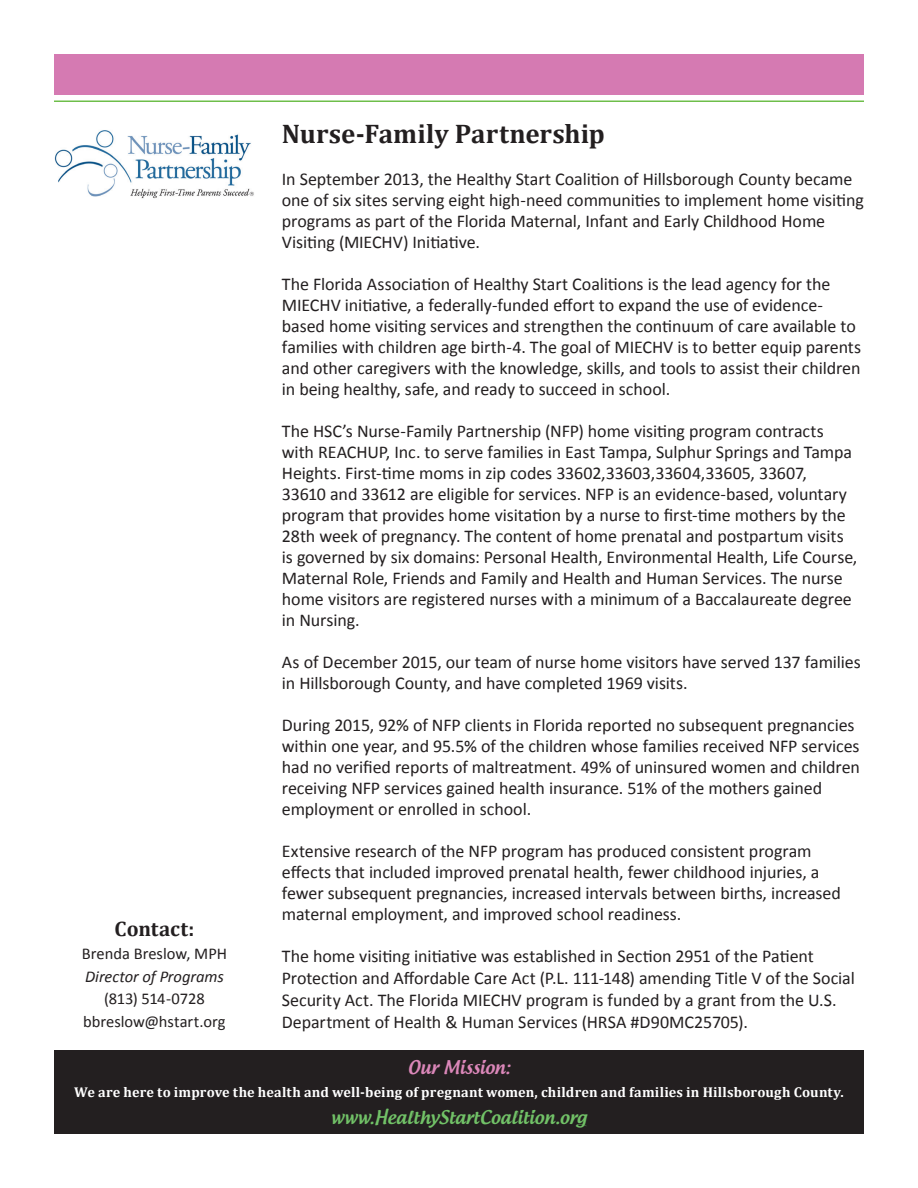
<style>
.page{position:relative;width:918px;height:1188px;background:#fff}
.page>*{position:absolute;margin:0;border:0;box-sizing:border-box;transform-origin:0 0}
.t1{font:700 27px "Cambria";letter-spacing:.005em;color:#231f20}
.t2{font:700 21px "Cambria";letter-spacing:-.005em;color:#231f20}
.t3{font:18px/21px "Calibri";letter-spacing:-.005em;color:#231f20}
.t4{font:500 18px "Androgyne";color:#71c167}
.t5{font:500 18px "Androgyne";letter-spacing:-.005em;color:#db87b9}
.t6{font:16.5px/22.5px "Calibri";letter-spacing:-.005em;color:#231f20;text-align:center}
.t7{font:italic 16.5px "Calibri";letter-spacing:-.005em;color:#231f20}
.t8{font:700 14.25px "Cambria";letter-spacing:.015em;color:#fff}
</style>
<div class="page">
<div style="left:54px;top:54px;width:810px;height:40px;background:#d57ab2"></div>
<hr style="left:54px;top:100px;width:810px;height:2px;background:#6ebe4a">
<div style="left:54px;top:1051px;width:810px;height:83px;background:#231f20"></div>
<img style="left:54px;top:130px;width:200px;height:69px">
<p class="t2" style="left:115px;top:917px;width:81px">Contact:</p>
<p class="t6" style="left:82px;top:941px;width:147px">Brenda Breslow, MPH</p>
<p class="t7" style="left:85px;top:966px;width:140px">Director of Programs</p>
<p class="t6" style="left:83px;top:987px;width:144px">(813) 514-0728 bbreslow@hstart.org</p>
<h1 class="t1" style="left:282px;top:117px;width:325px">Nurse-Family Partnership</h1>
<p class="t3" style="left:282px;top:167px;width:584px">In September 2013, the Healthy Start Coalition of Hillsborough County became one of six sites serving eight high-need communities to implement home visiting programs as part of the Florida Maternal, Infant and Early Childhood Home Visiting (MIECHV) Initiative.</p>
<p class="t3" style="left:282px;top:272px;width:581px">The Florida Association of Healthy Start Coalitions is the lead agency for the MIECHV initiative, a federally-funded effort to expand the use of evidence&shy;based home visiting services and strengthen the continuum of care available to families with children age birth-4. The goal of MIECHV is to better equip parents and other caregivers with the knowledge, skills, and tools to assist their children in being healthy, safe, and ready to succeed in school.</p>
<p class="t3" style="left:282px;top:419px;width:577px">The HSC’s Nurse-Family Partnership (NFP) home visiting program contracts with REACHUP, Inc. to serve families in East Tampa, Sulphur Springs and Tampa Heights. First-time moms in zip codes 33602,33603,33604,33605, 33607,<br>33610 and 33612 are eligible for services. NFP is an evidence-based, voluntary program that provides home visitation by a nurse to first-time mothers by the 28th week of pregnancy. The content of home prenatal and postpartum visits is governed by six domains: Personal Health, Environmental Health, Life Course, Maternal Role, Friends and Family and Health and Human Services. The nurse home visitors are registered nurses with a minimum of a Baccalaureate degree in Nursing.</p>
<p class="t3" style="left:282px;top:650px;width:580px">As of December 2015, our team of nurse home visitors have served 137 families in Hillsborough County, and have completed 1969 visits.</p>
<p class="t3" style="left:282px;top:713px;width:580px">During 2015, 92% of NFP clients in Florida reported no subsequent pregnancies within one year, and 95.5% of the children whose families received NFP services had no verified reports of maltreatment. 49% of uninsured women and children receiving NFP services gained health insurance. 51% of the mothers gained employment or enrolled in school.</p>
<p class="t3" style="left:282px;top:839px;width:560px">Extensive research of the NFP program has produced consistent program effects that included improved prenatal health, fewer childhood injuries, a fewer subsequent pregnancies, increased intervals between births, increased maternal employment, and improved school readiness.</p>
<p class="t3" style="left:282px;top:945px;width:574px;line-height:21.8px">The home visiting initiative was established in Section 2951 of the Patient Protection and Affordable Care Act (P.L. 111-148) amending Title V of the Social Security Act. The Florida MIECHV program is funded by a grant from the U.S.<br>Department of Health &amp; Human Services (HRSA #D90MC25705).</p>
<p class="t5" style="left:408px;top:1056px;width:104px">Our Mission:</p>
<p class="t8" style="left:74px;top:1083px;width:771px">We are here to improve the health and well-being of pregnant women, children and families in Hillsborough County.</p>
<p class="t4" style="left:331px;top:1105px;width:258px">www.HealthyStartCoalition.org</p>
</div>
